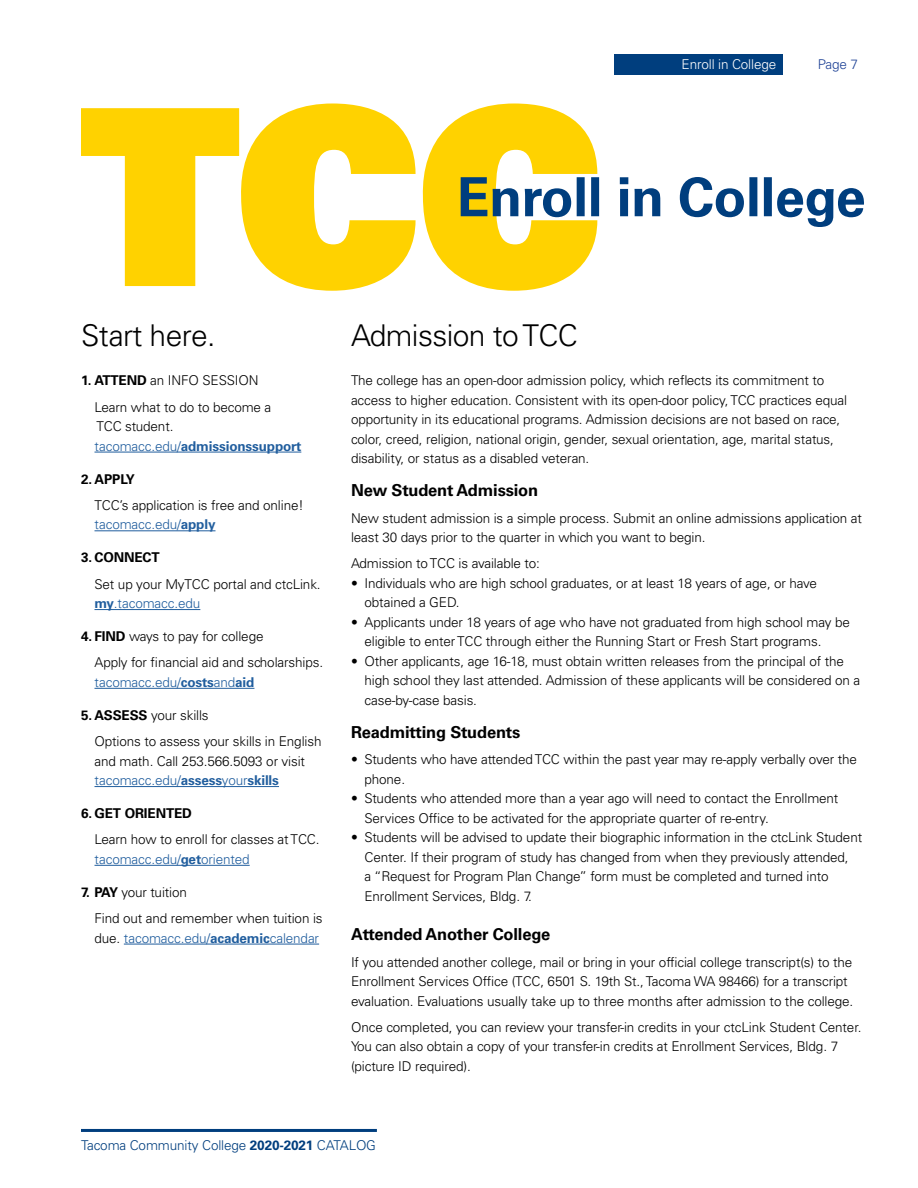
<style>
.page{position:relative;width:918px;height:1188px;background:#fff}
.page>*{position:absolute;margin:0;border:0;box-sizing:border-box;transform-origin:0 0}
.t1{font:300 30px "Univers LT Std";letter-spacing:-.02em;color:#000}
.t2{font:700 16.5px "Univers LT Std";letter-spacing:-.01em;color:#000}
.t3{font:300 13.5px/19.5px "Univers LT Std";letter-spacing:-.01em;color:#000}
.t4{font:300 13.5px "Univers LT Std";letter-spacing:-.01em;color:#215e9e}
.t5{font:700 13.5px/19.5px "Univers LT Std";letter-spacing:-.01em;color:#215e9e}
.t6{font:300 13.5px "Univers LT Std";letter-spacing:-.01em;color:#003e7e}
.t7{font:700 13.5px "Univers LT Std";letter-spacing:-.01em;color:#000}
.t8{font:300 13.5px "Univers LT Std";letter-spacing:-.01em;color:#fff}
.t9{font:300 13.5px "Univers LT Std";color:#214497}
.s1{font-weight:700}
.s2{font-weight:300;color:#000}
.s3{font-weight:300}
.s4{color:#215e9e}
.s5{font-weight:700;color:#215e9e}
.s6{color:#000}
</style>
<div class="page">
<div style="left:614px;top:54px;width:169px;height:21px;background:#003e7e"></div>
<hr style="left:81px;top:1129px;width:296px;height:3px;background:#003e7e">
<svg style="left:81px;top:104px;width:516px;height:187px;fill:#ffd200"></svg>
<hr style="left:94px;top:452px;width:207px;height:1px;background:#215e9e">
<hr style="left:94px;top:530px;width:122px;height:1px;background:#215e9e">
<hr style="left:94px;top:609px;width:106px;height:1px;background:#215e9e">
<hr style="left:94px;top:688px;width:160px;height:1px;background:#215e9e">
<hr style="left:94px;top:786px;width:185px;height:1px;background:#215e9e">
<hr style="left:94px;top:865px;width:156px;height:1px;background:#215e9e">
<hr style="left:124px;top:944px;width:195px;height:1px;background:#215e9e">
<svg style="left:461px;top:177px;width:403px;height:50px"></svg>
<p class="t8" style="left:682px;top:57px;width:96px">Enroll in College</p>
<p class="t9" style="left:818px;top:57px;width:42px">Page 7</p>
<h1 class="t1" style="left:81px;top:317px;width:136px">Start here.</h1>
<p class="t3" style="left:94px;top:368px;width:178px;line-height:26.2px;text-indent:-14px"><span class="s1">1. ATTEND</span> an INFO SESSION<br>Learn what to do to become a</p>
<p class="t5" style="left:94px;top:417px;width:208px"><span class="s2">TCC student. </span><span class="s3">tacomacc.edu/</span>admissionssupport</p>
<p class="t7" style="left:81px;top:471px;width:55px">2. APPLY</p>
<p class="t3" style="left:94px;top:495px;width:211px">TCC’s application is free and online! <span class="s4">tacomacc.edu/</span><span class="s5">apply</span></p>
<p class="t7" style="left:81px;top:550px;width:80px">3. CONNECT</p>
<p class="t3" style="left:94px;top:574px;width:228px">Set up your MyTCC portal and ctcLink. <span class="s5">my</span><span class="s4">.tacomacc.edu</span></p>
<p class="t3" style="left:94px;top:623px;width:230px;line-height:26.2px;text-indent:-14px"><span class="s1">4. FIND</span> ways to pay for college<br>Apply for financial aid and scholarships.</p>
<p class="t4" style="left:94px;top:674px;width:161px">tacomacc.edu/<span class="s1">costs</span>and<span class="s1">aid</span></p>
<p class="t3" style="left:94px;top:702px;width:229px;line-height:26.2px;text-indent:-14px"><span class="s1">5. ASSESS</span> your skills<br>Options to assess your skills in English</p>
<p class="t3" style="left:94px;top:751px;width:212px">and math. Call 253.566.5093 or visit <span class="s4">tacomacc.edu/</span><span class="s5">assess</span><span class="s4">your</span><span class="s5">skills</span></p>
<p class="t7" style="left:81px;top:805px;width:113px">6. GET ORIENTED</p>
<p class="t3" style="left:94px;top:830px;width:227px">Learn how to enroll for classes at TCC. <span class="s4">tacomacc.edu/</span><span class="s5">get</span><span class="s4">oriented</span></p>
<p class="t3" style="left:94px;top:879px;width:230px;line-height:26.2px;text-indent:-14px"><span class="s1">7. PAY</span> your tuition<br>Find out and remember when tuition is</p>
<p class="t4" style="left:94px;top:930px;width:226px"><span class="s6">due.</span> tacomacc.edu/<span class="s1">academic</span>calendar</p>
<h1 class="t1" style="left:351px;top:317px;width:228px">Admission to TCC</h1>
<p class="t3" style="left:351px;top:371px;width:498px">The college has an open-door admission policy, which reflects its commitment to access to higher education. Consistent with its open-door policy, TCC practices equal opportunity in its educational programs. Admission decisions are not based on race, color, creed, religion, national origin, gender, sexual orientation, age, marital status, disability, or status as a disabled veteran.</p>
<p class="t2" style="left:351px;top:481px;width:189px">New Student Admission</p>
<p class="t3" style="left:351px;top:508px;width:512px">New student admission is a simple process. Submit an online admissions application at least 30 days prior to the quarter in which you want to begin.</p>
<p class="t3" style="left:351px;top:554px;width:191px">Admission to TCC is available to:</p>
<p class="t3" style="left:364px;top:573px;width:454px;text-indent:-14px">• Individuals who are high school graduates, or at least 18 years of age, or have obtained a GED.</p>
<p class="t3" style="left:364px;top:612px;width:487px;text-indent:-14px">• Applicants under 18 years of age who have not graduated from high school may be eligible to enter TCC through either the Running Start or Fresh Start programs.</p>
<p class="t3" style="left:364px;top:651px;width:497px;text-indent:-14px">• Other applicants, age 16-18, must obtain written releases from the principal of the high school they last attended. Admission of these applicants will be considered on a case-by-case basis.</p>
<p class="t2" style="left:351px;top:722px;width:171px">Readmitting Students</p>
<p class="t3" style="left:364px;top:750px;width:494px;text-indent:-14px">• Students who have attended TCC within the past year may re-apply verbally over the phone.</p>
<p class="t3" style="left:364px;top:789px;width:475px;text-indent:-14px">• Students who attended more than a year ago will need to contact the Enrollment<br>Services Office to be activated for the appropriate quarter of re-entry.</p>
<p class="t3" style="left:364px;top:828px;width:499px;text-indent:-14px">• Students will be advised to update their biographic information in the ctcLink Student Center. If their program of study has changed from when they previously attended,<br>a “Request for Program Plan Change” form must be completed and turned into Enrollment Services, Bldg. 7.</p>
<p class="t2" style="left:351px;top:925px;width:201px">Attended Another College</p>
<p class="t3" style="left:351px;top:952px;width:504px">If you attended another college, mail or bring in your official college transcript(s) to the<br>Enrollment Services Office (TCC, 6501 S. 19th St., Tacoma WA 98466) for a transcript evaluation. Evaluations usually take up to three months after admission to the college.</p>
<p class="t3" style="left:351px;top:1017px;width:512px">Once completed, you can review your transfer-in credits in your ctcLink Student Center.<br>You can also obtain a copy of your transfer-in credits at Enrollment Services, Bldg. 7 (picture ID required).</p>
<p class="t6" style="left:81px;top:1137px;width:297px">Tacoma Community College <span class="s1">2020-2021</span> CATALOG</p>
</div>
